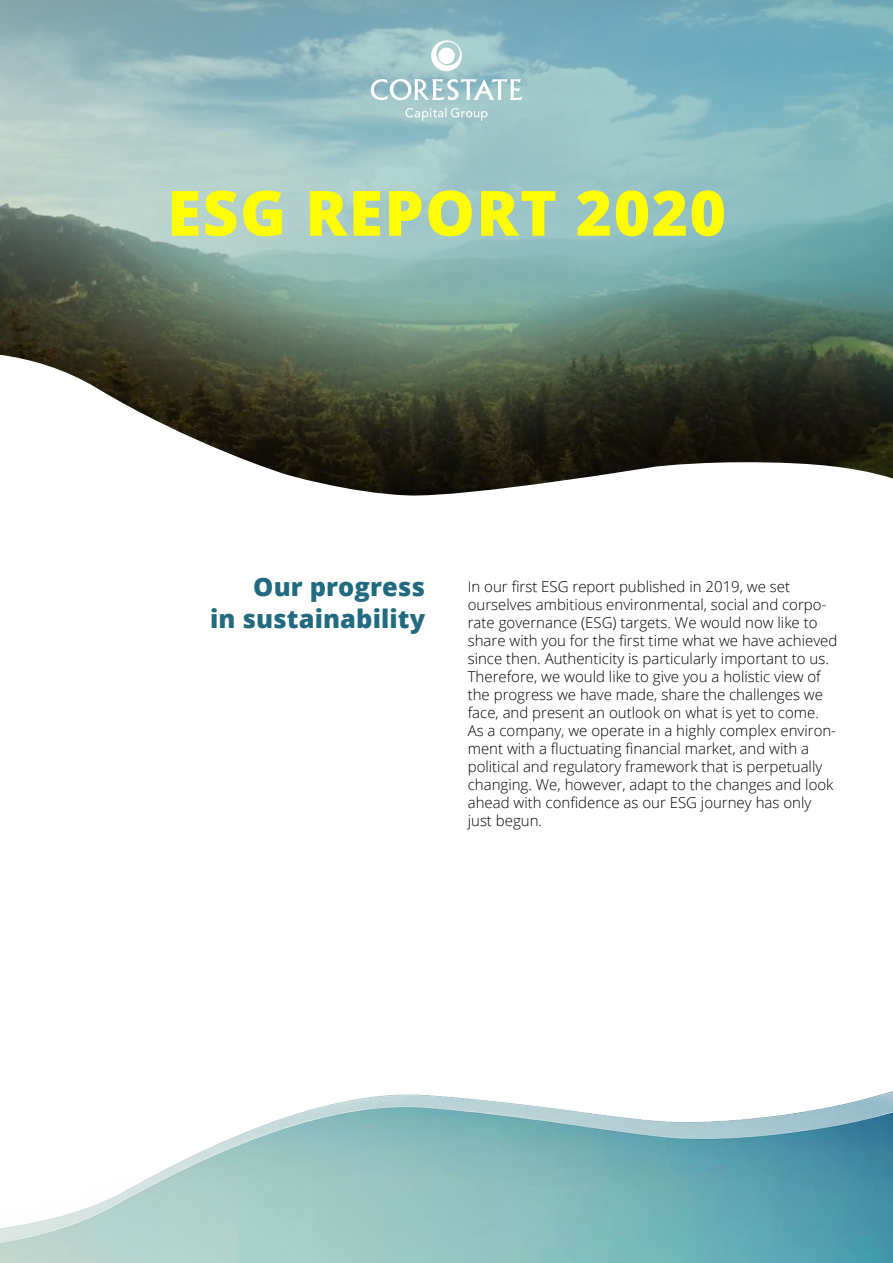
<style>
.page{position:relative;width:893px;height:1263px;background:#fff}
.page>*{position:absolute;margin:0;border:0;box-sizing:border-box;transform-origin:0 0}
.t1{font:800 62.55px "Open Sans";letter-spacing:.02em;color:#fefd05}
.t2{font:800 25.5px/31.5px "Open Sans";letter-spacing:.005em;color:#226a80;text-align:right}
.t3{font:300 15px/18px "Open Sans";color:#000}
</style>
<div class="page">
<svg style="left:0;top:0;width:893px;height:496px;background:#7c9894"></svg>
<img style="left:0;top:1091px;width:893px;height:172px">
<svg style="left:405px;top:108px;width:82px;height:13px"></svg>
<svg style="left:431px;top:40px;width:31px;height:31px"></svg>
<div style="left:438px;top:48px;width:17px;height:16px;background:#fff;border-radius:50%"></div>
<svg style="left:371px;top:79px;width:151px;height:21px"></svg>
<h1 class="t1" style="left:167px;top:165px;width:561px">ESG REPORT 2020</h1>
<h2 class="t2" style="left:210px;top:570px;width:217px">Our progress<br>in sustainability</h2>
<p class="t3" style="left:468px;top:577px;width:371px">In our first ESG report published in 2019, we set ourselves ambitious environmental, social and corpo&shy;rate governance (ESG) targets. We would now like to share with you for the first time what we have achieved since then. Authenticity is particularly important to us.<br>Therefore, we would like to give you a holistic view of the progress we have made, share the challenges we face, and present an outlook on what is yet to come.<br>As a company, we operate in a highly complex environ&shy;ment with a fluctuating financial market, and with a political and regulatory framework that is perpetually changing. We, however, adapt to the changes and look ahead with confidence as our ESG journey has only just begun.</p>
</div>
